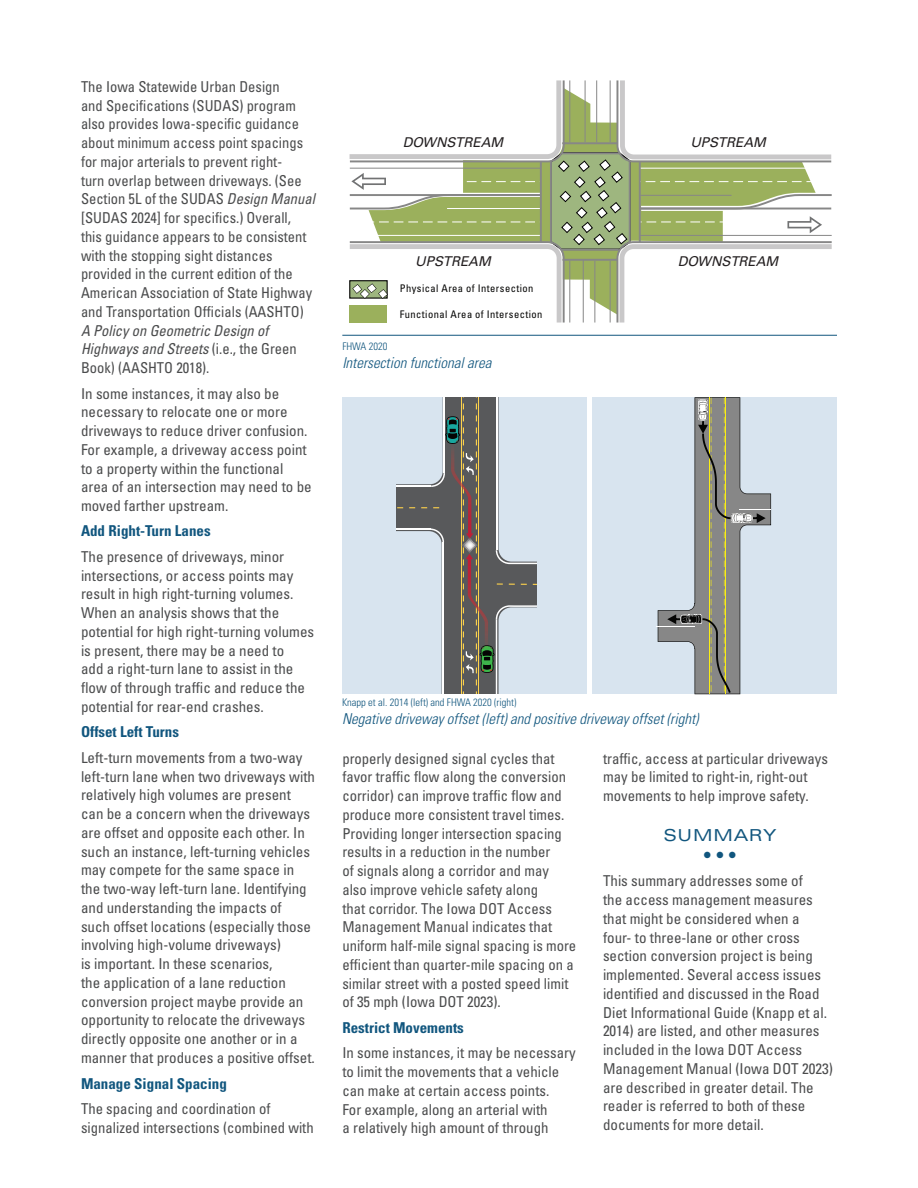
<style>
.page{position:relative;width:918px;height:1188px;background:#fff}
.page>*{position:absolute;margin:0;border:0;box-sizing:border-box;transform-origin:0 0}
.t1{font:expanded 16.5px "Univers LT Std";letter-spacing:.05em;color:#11567e}
.Body_Text{font:condensed 15px/18.8px "Univers LT Std";color:#4b4c4d}
.Figure_Caption{font:italic 300 condensed 15px "Univers LT Std";color:#11567e}
.t2{font:700 condensed 15px "Univers LT Std";color:#11567e}
.t3{font:italic 13.5px "Univers LT Std";color:#231f20}
.t4{font:condensed 10.5px "Univers LT Std";letter-spacing:.04em;color:#050504}
.Source{font:300 condensed 10.5px "Univers LT Std";color:#11567e}
.s1{font-style:italic}
</style>
<div class="page">
<svg style="left:349px;top:80px;width:279px;height:243px"></svg>
<svg style="left:349px;top:151px;width:483px;height:100px"></svg>
<div style="left:349px;top:280px;width:39px;height:19px;background:#9eb67f;border:1px solid #050504"></div>
<svg style="left:353px;top:284px;width:35px;height:15px"></svg>
<div style="left:350px;top:305px;width:37px;height:18px;background:#9bb05c"></div>
<hr style="left:342px;top:335px;width:495px;height:1px;background:#11567e">
<div style="left:342px;top:398px;width:495px;height:296px;background:#d8e4ef"></div>
<hr style="left:656px;top:626px;width:39px;height:1px;background:#fff">
<svg style="left:658px;top:397px;width:113px;height:297px"></svg>
<svg style="left:396px;top:397px;width:141px;height:297px"></svg>
<div style="left:587px;top:397px;width:5px;height:297px;background:#fff"></div>
<p class="Body_Text" style="left:81px;top:77px;width:236px">The Iowa Statewide Urban Design<br>and Specifications (SUDAS) program also provides Iowa-specific guidance about minimum access point spacings for major arterials to prevent right-<br>turn overlap between driveways. (See Section 5L of the SUDAS <span class="s1">Design Manual </span>[SUDAS 2024] for specifics.) Overall, this guidance appears to be consistent with the stopping sight distances provided in the current edition of the American Association of State Highway and Transportation Officials (AASHTO)<br><span class="s1">A Policy on Geometric Design of Highways and Streets</span> (i.e., the Green Book) (AASHTO 2018).</p>
<p class="Body_Text" style="left:81px;top:384px;width:232px">In some instances, it may also be necessary to relocate one or more driveways to reduce driver confusion.<br>For example, a driveway access point to a property within the functional area of an intersection may need to be moved farther upstream.</p>
<h3 class="t2" style="left:81px;top:522px;width:131px">Add Right-Turn Lanes</h3>
<p class="Body_Text" style="left:81px;top:547px;width:235px">The presence of driveways, minor intersections, or access points may result in high right-turning volumes.<br>When an analysis shows that the potential for high right-turning volumes is present, there may be a need to<br>add a right-turn lane to assist in the flow of through traffic and reduce the potential for rear-end crashes.</p>
<h3 class="t2" style="left:81px;top:723px;width:100px">Offset Left Turns</h3>
<p class="Body_Text" style="left:81px;top:748px;width:236px">Left-turn movements from a two-way left-turn lane when two driveways with relatively high volumes are present can be a concern when the driveways are offset and opposite each other. In such an instance, left-turning vehicles may compete for the same space in the two-way left-turn lane. Identifying and understanding the impacts of<br>such offset locations (especially those involving high-volume driveways)<br>is important. In these scenarios,<br>the application of a lane reduction conversion project maybe provide an opportunity to relocate the driveways directly opposite one another or in a manner that produces a positive offset.</p>
<h3 class="t2" style="left:81px;top:1074px;width:147px">Manage Signal Spacing</h3>
<p class="Body_Text" style="left:81px;top:1099px;width:234px">The spacing and coordination of signalized intersections (combined with</p>
<p class="t3" style="left:403px;top:134px;width:102px">DOWNSTREAM</p>
<p class="t3" style="left:690px;top:134px;width:77px">UPSTREAM</p>
<p class="t3" style="left:415px;top:253px;width:77px">UPSTREAM</p>
<p class="t3" style="left:678px;top:253px;width:102px">DOWNSTREAM</p>
<p class="t4" style="left:400px;top:282px;width:135px">Physical Area of Intersection</p>
<p class="t4" style="left:400px;top:307px;width:144px">Functional Area of Intersection</p>
<p class="Source" style="left:342px;top:340px;width:47px">FHWA 2020</p>
<p class="Figure_Caption" style="left:342px;top:353px;width:151px">Intersection functional area</p>
<p class="Source" style="left:342px;top:696px;width:176px">Knapp et al. 2014 (left) and FHWA 2020 (right)</p>
<p class="Figure_Caption" style="left:342px;top:710px;width:358px">Negative driveway offset (left) and positive driveway offset (right)</p>
<p class="Body_Text" style="left:342px;top:749px;width:236px">properly designed signal cycles that favor traffic flow along the conversion corridor) can improve traffic flow and produce more consistent travel times.<br>Providing longer intersection spacing results in a reduction in the number<br>of signals along a corridor and may also improve vehicle safety along<br>that corridor. The Iowa DOT Access Management Manual indicates that uniform half-mile signal spacing is more efficient than quarter-mile spacing on a similar street with a posted speed limit of 35 mph (Iowa DOT 2023).</p>
<h3 class="t2" style="left:342px;top:1018px;width:123px">Restrict Movements</h3>
<p class="Body_Text" style="left:342px;top:1043px;width:235px">In some instances, it may be necessary to limit the movements that a vehicle can make at certain access points.<br>For example, along an arterial with<br>a relatively high amount of through</p>
<p class="Body_Text" style="left:603px;top:749px;width:227px">traffic, access at particular driveways may be limited to right-in, right-out movements to help improve safety.</p>
<h2 class="t1" style="left:663px;top:826px;width:115px">SUMMARY</h2>
<p class="Body_Text" style="left:603px;top:872px;width:231px">This summary addresses some of<br>the access management measures that might be considered when a<br>four- to three-lane or other cross section conversion project is being implemented. Several access issues identified and discussed in the Road Diet Informational Guide (Knapp et al.<br>2014) are listed, and other measures included in the Iowa DOT Access Management Manual (Iowa DOT 2023) are described in greater detail. The reader is referred to both of these documents for more detail.</p>
</div>
